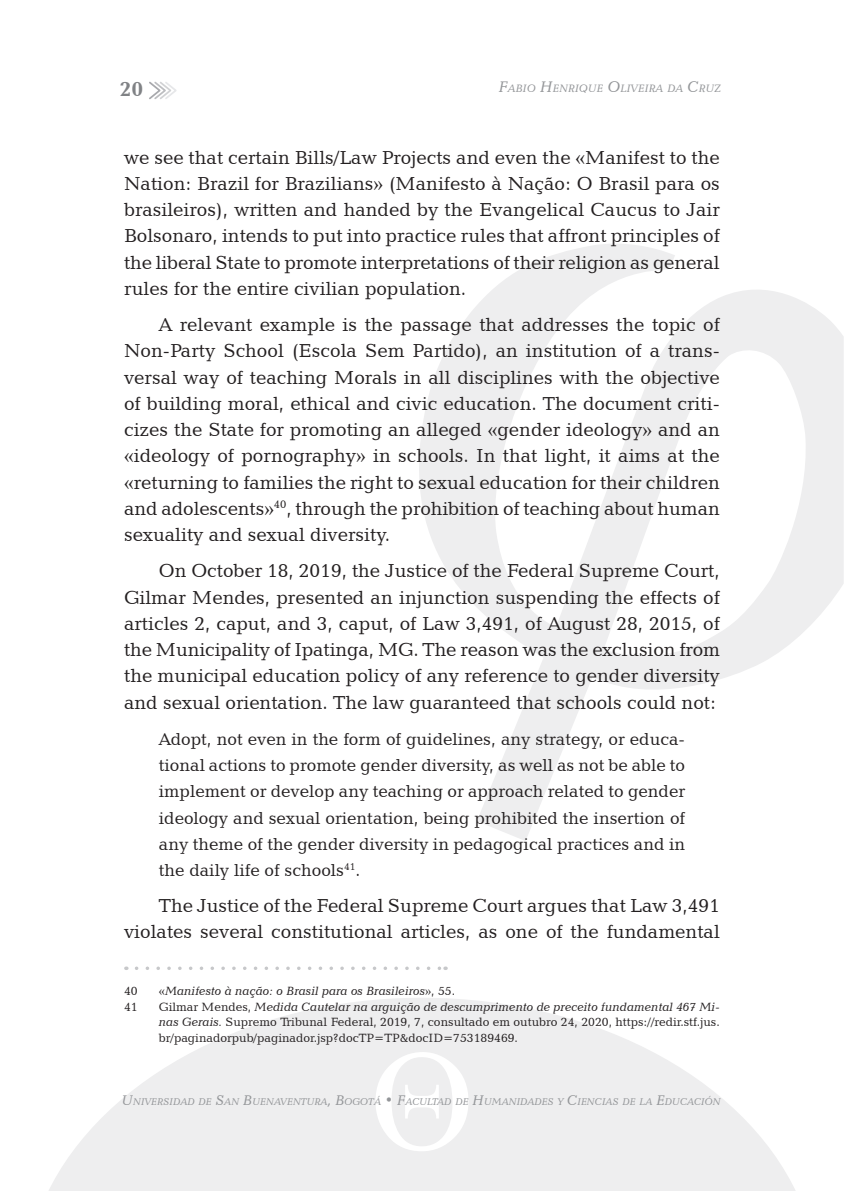
<style>
.page{position:relative;width:844px;height:1191px;background:#fff}
.page>*{position:absolute;margin:0;border:0;box-sizing:border-box;transform-origin:0 0}
.t1{font:700 21px "Candida BT";color:#808285}
.Cuerpo{font:19.25px/26.2px "Candida BT";color:#231f20;text-align:justify}
.Cuerpo_Citado{font:17.5px/26.2px "Candida BT";color:#231f20;text-align:justify}
.Pie_de_página___Sin{font:12.25px/15.8px "Candida BT";color:#231f20;text-align:justify}
.Pie_de_página___Con{font:italic 12.25px "Candida BT";color:#231f20}
.Pie_de_página___Con-2{font:12.25px "Candida BT";color:#231f20}
.t2{font:italic 11.03px "Candida BT";color:#939598}
.t3{font:italic 9.97px "Candida BT";letter-spacing:-.005em;color:#939598}
.s1{font-size:15.75px}
.s2{font-family:"Times New Roman"}
.s3{font-family:"Times New Roman";font-style:normal}
.s4{font-style:normal}
.s5{font-style:italic}
.s6{font-size:14.35px}
</style>
<div class="page">
<svg style="left:49px;top:998px;width:746px;height:193px;fill:#eeeeef"></svg>
<svg style="left:375px;top:1052px;width:93px;height:99px"></svg>
<svg style="left:149px;top:81px;width:28px;height:19px"></svg>
<svg style="left:419px;top:244px;width:424px;height:597px"></svg>
<svg style="left:136px;top:966px;width:303px;height:4px"></svg>
<p class="t1" style="left:120px;top:76px;width:25px">20</p>
<p class="t2" style="left:498px;top:81px;width:224px"><span class="s1">F</span>ABIO <span class="s1">H</span>ENRIQUE <span class="s1">O</span>LIVEIRA DA <span class="s1">C</span>RUZ</p>
<p class="Cuerpo" style="left:124px;top:143px;width:597px">we see that certain Bills/Law Projects and even the <span class="s2">«</span>Manifest to the Nation: Brazil for Brazilians<span class="s2">»</span> (Manifesto à Nação: O Brasil para os brasileiros), written and handed by the Evangelical Caucus to Jair Bolsonaro, intends to put into practice rules that affront principles of the liberal State to promote interpretations of their religion as general rules for the entire civilian population.</p>
<p class="Cuerpo" style="left:124px;top:311px;width:597px;text-indent:35px">A relevant example is the passage that addresses the topic of Non-Party School (Escola Sem Partido), an institution of a trans&shy;versal way of teaching Morals in all disciplines with the objective of building moral, ethical and civic education. The document criti&shy;cizes the State for promoting an alleged <span class="s2">«</span>gender ideology<span class="s2">»</span> and an <span class="s2">«</span>ideology of pornography<span class="s2">»</span> in schools. In that light, it aims at the <span class="s2">«</span>returning to families the right to sexual education for their children and adolescents<span class="s2">»</span><sup>40</sup>, through the prohibition of teaching about human sexuality and sexual diversity.</p>
<p class="Cuerpo" style="left:124px;top:557px;width:597px;text-indent:35px">On October 18, 2019, the Justice of the Federal Supreme Court, Gilmar Mendes, presented an injunction suspending the effects of articles 2, caput, and 3, caput, of Law 3,491, of August 28, 2015, of the Municipality of Ipatinga, MG. The reason was the exclusion from the municipal education policy of any reference to gender diversity and sexual orientation. The law guaranteed that schools could not:</p>
<p class="Cuerpo_Citado" style="left:159px;top:725px;width:527px">Adopt, not even in the form of guidelines, any strategy, or educa&shy;tional actions to promote gender diversity, as well as not be able to implement or develop any teaching or approach related to gender ideology and sexual orientation, being prohibited the insertion of any theme of the gender diversity in pedagogical practices and in the daily life of schools<sup>41</sup>.</p>
<p class="Cuerpo" style="left:124px;top:892px;width:597px;text-align:right">The Justice of the Federal Supreme Court argues that Law 3,491 violates several constitutional articles, as one of the fundamental</p>
<p class="Pie_de_página___Con-2" style="left:124px;top:983px;width:15px">40</p>
<p class="Pie_de_página___Con" style="left:159px;top:983px;width:298px"><span class="s3">«</span>Manifesto à nação: o Brasil para os Brasileiros<span class="s3">»</span><span class="s4">, 55.</span></p>
<p class="Pie_de_página___Sin" style="left:124px;top:998px;width:15px">41</p>
<p class="Pie_de_página___Sin" style="left:159px;top:998px;width:562px">Gilmar Mendes, <span class="s5">Medida Cautelar na arguição de descumprimento de preceito fundamental 467 Mi&shy;nas Gerais.</span> Supremo Tribunal Federal, 2019, 7, consultado em outubro 24, 2020, https://redir.stf.jus. br/paginadorpub/paginador.jsp?docTP=TP&amp;docID=753189469.</p>
<p class="t3" style="left:122px;top:1095px;width:600px"><span class="s6">U</span>NIVERSIDAD DE <span class="s6">S</span>AN <span class="s6">B</span>UENAVENTURA<span class="s6">, B</span>OGOTÁ <span class="s6">• F</span>ACULTAD DE <span class="s6">H</span>UMANIDADES Y <span class="s6">C</span>IENCIAS DE LA <span class="s6">E</span>DUCACIÓN</p>
</div>
